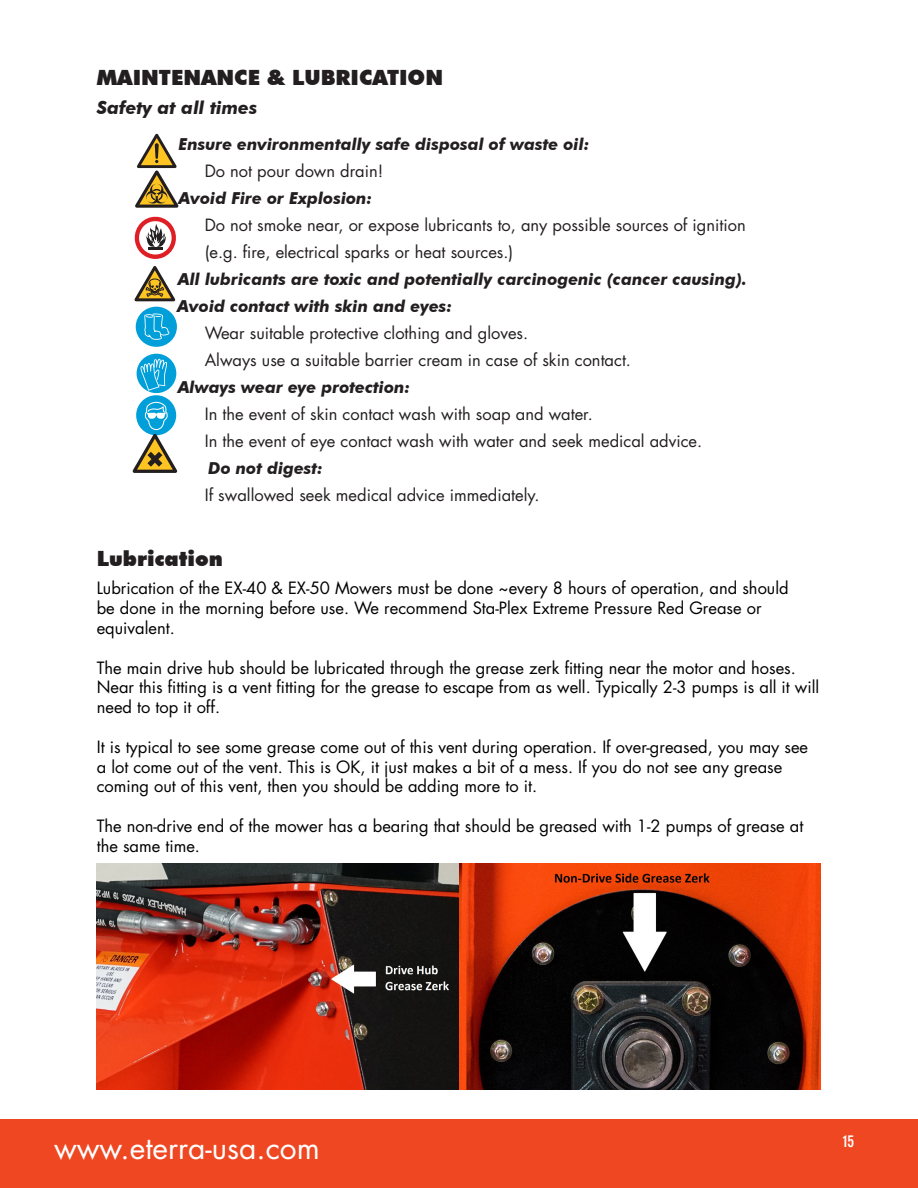
<style>
.page{position:relative;width:918px;height:1188px;background:#fff}
.page>*{position:absolute;margin:0;border:0;box-sizing:border-box;transform-origin:0 0}
.t1{font:30px "Futura Std";color:#fff}
.Sub_Header{font:900 21px "Futura BT";color:#231f20}
.Sub_Header_-_Non-TOC{font:italic 700 18px "Futura BT";color:#231f20}
.t2{font:16.5px/19.8px "Futura Std";color:#000}
.t3{font:16.5px "Futura Std";color:#231f20}
.t4{font:italic 700 16.5px "Futura BT";color:#231f20}
.t5{font:700 condensed 16.5px "DIN Neuzeit Grotesk Std";color:#fff}
</style>
<div class="page">
<div style="left:0;top:1119px;width:918px;height:69px;background:#ef4722"></div>
<svg style="left:135px;top:134px;width:43px;height:74px"></svg>
<svg style="left:133px;top:216px;width:45px;height:257px"></svg>
<img style="left:97px;top:864px;width:723px;height:225px">
<p class="Sub_Header" style="left:97px;top:65px;width:348px">MAINTENANCE &amp; LUBRICATION</p>
<p class="Sub_Header_-_Non-TOC" style="left:97px;top:97px;width:162px">Safety at all times</p>
<p class="t4" style="left:178px;top:134px;width:413px">Ensure environmentally safe disposal of waste oil:</p>
<p class="t3" style="left:205px;top:160px;width:180px">Do not pour down drain!</p>
<p class="t4" style="left:178px;top:188px;width:196px">Avoid Fire or Explosion:</p>
<p class="t3" style="left:205px;top:214px;width:543px">Do not smoke near, or expose lubricants to, any possible sources of ignition</p>
<p class="t3" style="left:205px;top:241px;width:310px">(e.g. fire, electrical sparks or heat sources.)</p>
<p class="t4" style="left:178px;top:269px;width:571px">All lubricants are toxic and potentially carcinogenic (cancer causing).</p>
<p class="t4" style="left:177px;top:296px;width:277px">Avoid contact with skin and eyes:</p>
<p class="t3" style="left:205px;top:322px;width:325px">Wear suitable protective clothing and gloves.</p>
<p class="t3" style="left:205px;top:349px;width:428px">Always use a suitable barrier cream in case of skin contact.</p>
<p class="t4" style="left:178px;top:377px;width:234px">Always wear eye protection:</p>
<p class="t3" style="left:205px;top:403px;width:390px">In the event of skin contact wash with soap and water.</p>
<p class="t3" style="left:205px;top:430px;width:499px">In the event of eye contact wash with water and seek medical advice.</p>
<p class="t4" style="left:208px;top:458px;width:116px">Do not digest:</p>
<p class="t3" style="left:205px;top:484px;width:336px">If swallowed seek medical advice immediately.</p>
<p class="Sub_Header" style="left:97px;top:546px;width:128px">Lubrication</p>
<p class="t2" style="left:97px;top:579px;width:693px">Lubrication of the EX-40 &amp; EX-50 Mowers must be done ~every 8 hours of operation, and should be done in the morning before use. We recommend Sta-Plex Extreme Pressure Red Grease or equivalent.</p>
<p class="t2" style="left:97px;top:658px;width:724px">The main drive hub should be lubricated through the grease zerk fitting near the motor and hoses.<br>Near this fitting is a vent fitting for the grease to escape from as well. Typically 2-3 pumps is all it will need to top it off.</p>
<p class="t2" style="left:97px;top:737px;width:713px">It is typical to see some grease come out of this vent during operation. If over-greased, you may see a lot come out of the vent. This is OK, it just makes a bit of a mess. If you do not see any grease coming out of this vent, then you should be adding more to it.</p>
<p class="t2" style="left:97px;top:816px;width:708px">The non-drive end of the mower has a bearing that should be greased with 1-2 pumps of grease at the same time.</p>
<h1 class="t1" style="left:54px;top:1129px;width:267px">www.eterra-usa.com</h1>
<p class="t5" style="left:843px;top:1131px;width:13px">15</p>
</div>
